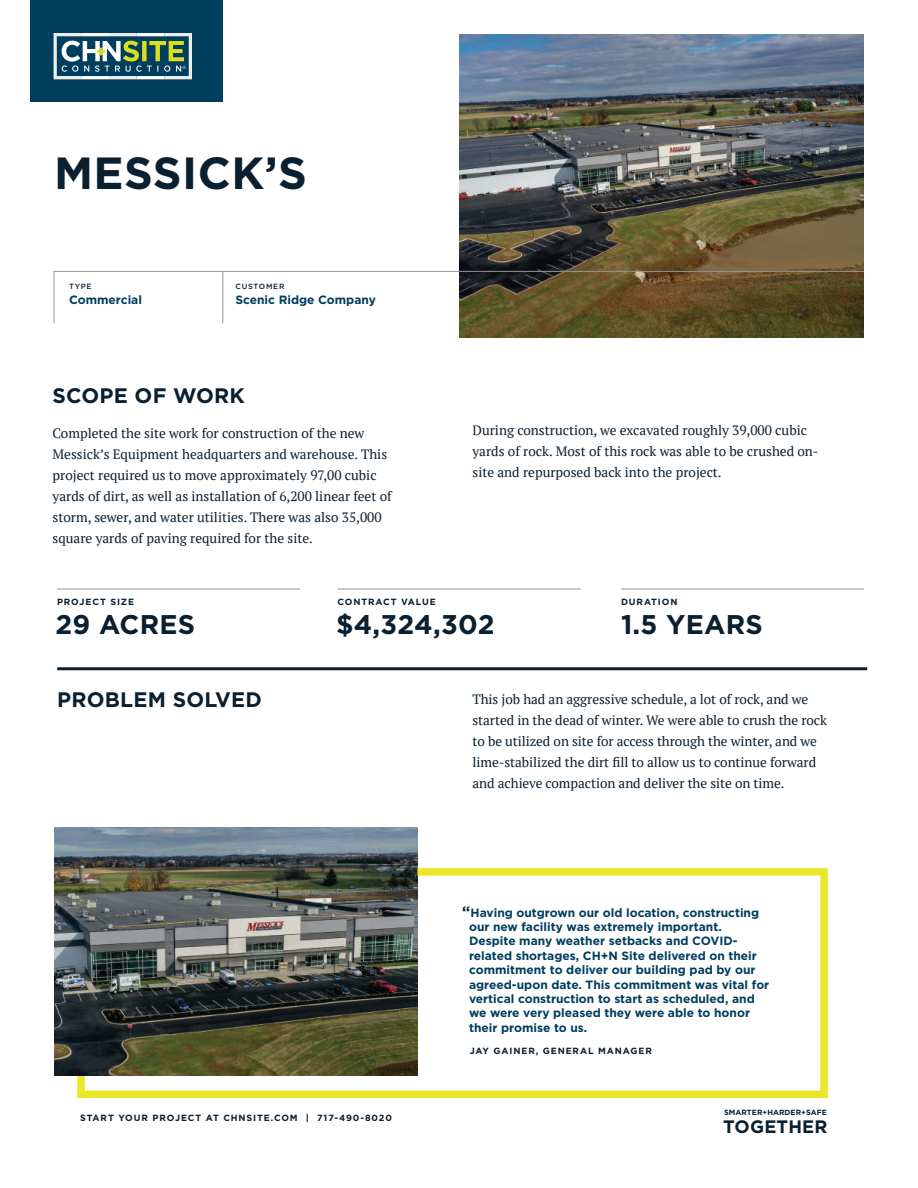
<style>
.page{position:relative;width:918px;height:1188px;background:#fff}
.page>*{position:absolute;margin:0;border:0;box-sizing:border-box;transform-origin:0 0}
.t1{font:700 45px "Gotham";letter-spacing:.01em;color:#0a1f2f}
.t2{font:700 27px "Gotham";letter-spacing:.01em;color:#0a1f2f}
.t3{font:700 21px "Gotham";letter-spacing:.01em;color:#0a1f2f}
.t4{font:700 18px "Gotham";letter-spacing:.01em;color:#0a1f2f}
.t5{font:13.5px/21px "PT Serif";color:#0a1f2f}
.t6{font:700 12px/14.4px "Gotham";color:#003e5e}
.t7{font:700 9px "Gotham";letter-spacing:.1em;color:#0a1f2f}
.t8{font:700 7.5px "Gotham";letter-spacing:.01em;color:#0a1f2f}
.t9{font:500 7.5px "Gotham";letter-spacing:.1em;color:#0a1f2f}
.t10{font:500 4.65px "Gotham";color:#fff}
.s1{font-size:15px;color:#0a1f2f}
.s2{color:#003e5e}
</style>
<div class="page">
<div style="left:30px;top:0;width:192px;height:101px;background:#003e5e"></div>
<img style="left:54px;top:828px;width:363px;height:248px">
<svg style="left:74px;top:864px;width:754px;height:235px"></svg>
<img style="left:459px;top:34px;width:405px;height:304px">
<svg style="left:54px;top:33px;width:138px;height:46px"></svg>
<hr style="left:57px;top:667px;width:810px;height:3px;background:#0a1f2f">
<hr style="left:57px;top:589px;width:243px;height:1px;background:#939598">
<hr style="left:338px;top:589px;width:242px;height:1px;background:#939598">
<hr style="left:621px;top:589px;width:243px;height:1px;background:#939598">
<hr style="left:54px;top:271px;width:810px;height:1px;background:#939598">
<hr style="left:54px;top:271px;width:1px;height:52px;background:#939598">
<hr style="left:222px;top:271px;width:1px;height:52px;background:#939598">
<p class="t10" style="left:182px;top:65px;width:5px">®</p>
<h1 class="t1" style="left:54px;top:143px;width:254px">MESSICK’S</h1>
<p class="t9" style="left:69px;top:281px;width:24px">TYPE</p>
<p class="t9" style="left:235px;top:281px;width:51px">CUSTOMER</p>
<p class="t6" style="left:69px;top:292px;width:74px">Commercial</p>
<p class="t6" style="left:235px;top:292px;width:142px">Scenic Ridge Company</p>
<h3 class="t3" style="left:53px;top:382px;width:194px">SCOPE OF WORK</h3>
<p class="t5" style="left:53px;top:422px;width:341px">Completed the site work for construction of the new Messick’s Equipment headquarters and warehouse. This project required us to move approximately 97,00 cubic yards of dirt, as well as installation of 6,200 linear feet of storm, sewer, and water utilities. There was also 35,000 square yards of paving required for the site.</p>
<p class="t5" style="left:472px;top:420px;width:348px">During construction, we excavated roughly 39,000 cubic yards of rock. Most of this rock was able to be crushed on&shy;site and repurposed back into the project.</p>
<p class="t7" style="left:57px;top:596px;width:79px">PROJECT SIZE</p>
<h2 class="t2" style="left:56px;top:607px;width:141px">29 ACRES</h2>
<p class="t7" style="left:338px;top:596px;width:100px">CONTRACT VALUE</p>
<h2 class="t2" style="left:336px;top:607px;width:160px">$4,324,302</h2>
<p class="t7" style="left:621px;top:596px;width:58px">DURATION</p>
<h2 class="t2" style="left:621px;top:607px;width:143px">1.5 YEARS</h2>
<h3 class="t3" style="left:57px;top:685px;width:206px">PROBLEM SOLVED</h3>
<p class="t5" style="left:472px;top:689px;width:356px">This job had an aggressive schedule, a lot of rock, and we started in the dead of winter. We were able to crush the rock to be utilized on site for access through the winter, and we lime-stabilized the dirt fill to allow us to continue forward and achieve compaction and deliver the site on time.</p>
<p class="t7" style="left:80px;top:1111px;width:313px">START YOUR PROJECT AT CHNSITE.COM | 717-490-8020</p>
<p class="t6" style="left:469px;top:905px;width:302px;text-indent:-7px"><span class="s1">“</span>Having outgrown our old location, constructing our new facility was extremely important.<br>Despite many weather setbacks and COVID&shy;related shortages, CH+N Site delivered on their commitment to deliver our building pad by our agreed-upon date. This commitment was vital for vertical construction to start as scheduled, and we were very pleased they were able to honor their promise to us.</p>
<p class="t7" style="left:470px;top:1045px;width:184px">JAY GAINER, GENERAL MANAGER</p>
<p class="t8" style="left:724px;top:1107px;width:104px">SMARTER<span class="s2">+</span>HARDER<span class="s2">+</span>SAFE</p>
<h3 class="t4" style="left:723px;top:1115px;width:106px">TOGETHER</h3>
</div>
